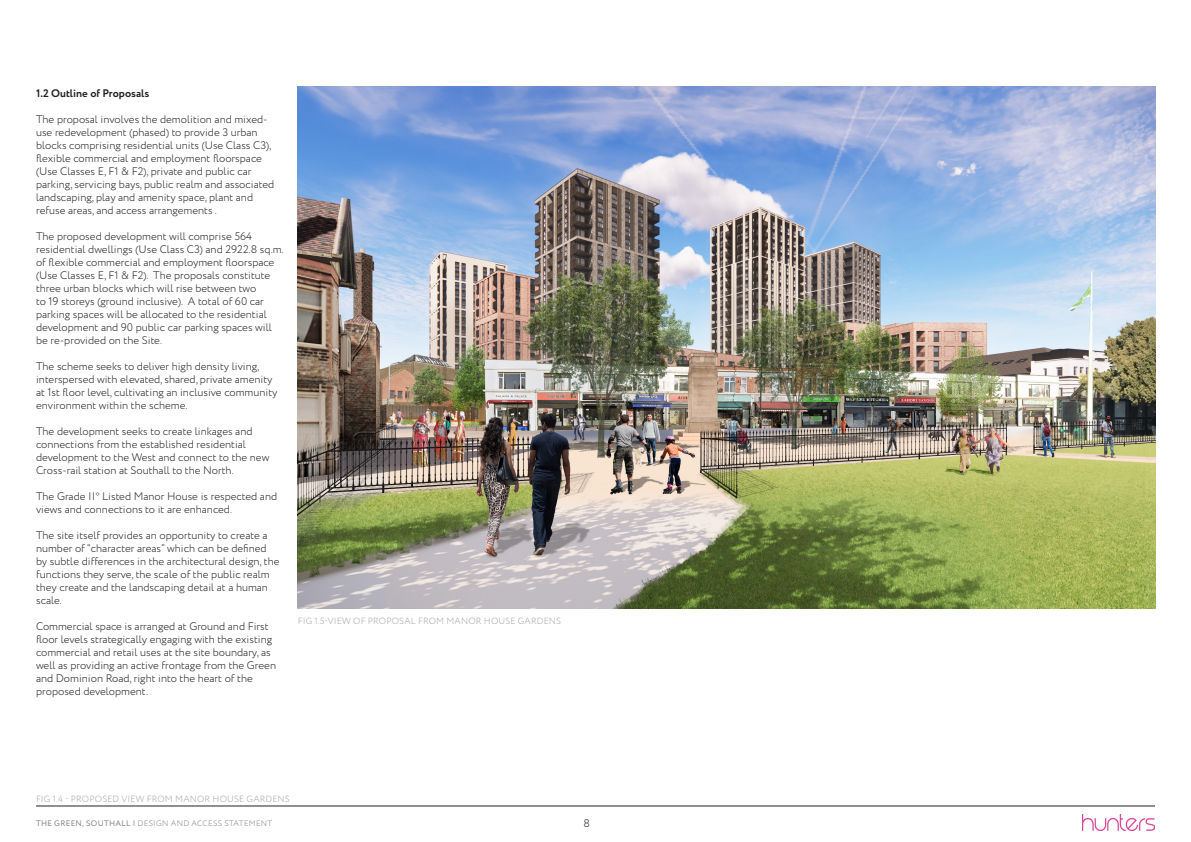
<style>
.page{position:relative;width:1191px;height:842px;background:#fff}
.page>*{position:absolute;margin:0;border:0;box-sizing:border-box;transform-origin:0 0}
.t1{font:300 11px/13px "Circe";color:#231f20}
.t2{font:700 11px "Circe";color:#231f20}
.Captions{font:300 9px "Circe";letter-spacing:.015em;color:#a4a5a9}
.t3{font:300 8px "Circe";letter-spacing:.035em;color:#808285}
.s1{font-weight:400}
</style>
<div class="page">
<hr style="left:36px;top:806px;width:1119px;height:1px;background:#231f20">
<img style="left:1082px;top:815px;width:73px;height:15px">
<img style="left:298px;top:86px;width:857px;height:523px">
<p class="t2" style="left:36px;top:86px;width:115px">1.2 Outline of Proposals</p>
<p class="t1" style="left:36px;top:113px;width:240px">The proposal involves the demolition and mixed&shy;use redevelopment (phased) to provide 3 urban blocks comprising residential units (Use Class C3), flexible commercial and employment floorspace (Use Classes E, F1 &amp; F2), private and public car parking, servicing bays, public realm and associated landscaping, play and amenity space, plant and refuse areas, and access arrangements .</p>
<p class="t1" style="left:36px;top:230px;width:249px">The proposed development will comprise 564 residential dwellings (Use Class C3) and 2922.8 sq.m. of flexible commercial and employment floorspace (Use Classes E, F1 &amp; F2). The proposals constitute three urban blocks which will rise between two<br>to 19 storeys (ground inclusive). A total of 60 car parking spaces will be allocated to the residential development and 90 public car parking spaces will be re-provided on the Site.</p>
<p class="t1" style="left:36px;top:360px;width:243px">The scheme seeks to deliver high density living, interspersed with elevated, shared, private amenity at 1st floor level, cultivating an inclusive community environment within the scheme.</p>
<p class="t1" style="left:36px;top:425px;width:235px">The development seeks to create linkages and connections from the established residential development to the West and connect to the new Cross-rail station at Southall to the North.</p>
<p class="t1" style="left:36px;top:490px;width:242px">The Grade II* Listed Manor House is respected and views and connections to it are enhanced.</p>
<p class="t1" style="left:36px;top:529px;width:245px">The site itself provides an opportunity to create a number of “character areas” which can be defined by subtle differences in the architectural design, the functions they serve, the scale of the public realm they create and the landscaping detail at a human scale.</p>
<p class="t1" style="left:36px;top:620px;width:241px">Commercial space is arranged at Ground and First floor levels strategically engaging with the existing commercial and retail uses at the site boundary, as well as providing an active frontage from the Green and Dominion Road, right into the heart of the proposed development.</p>
<p class="Captions" style="left:298px;top:615px;width:265px">FIG 1.5-VIEW OF PROPOSAL FROM MANOR HOUSE GARDENS</p>
<p class="Captions" style="left:36px;top:793px;width:255px">FIG 1.4 - PROPOSED VIEW FROM MANOR HOUSE GARDENS</p>
<p class="t3" style="left:36px;top:818px;width:238px"><span class="s1">THE GREEN, SOUTHALL |</span> DESIGN AND ACCESS STATEMENT</p>
<p class="t1" style="left:583px;top:817px;width:8px">8</p>
</div>
